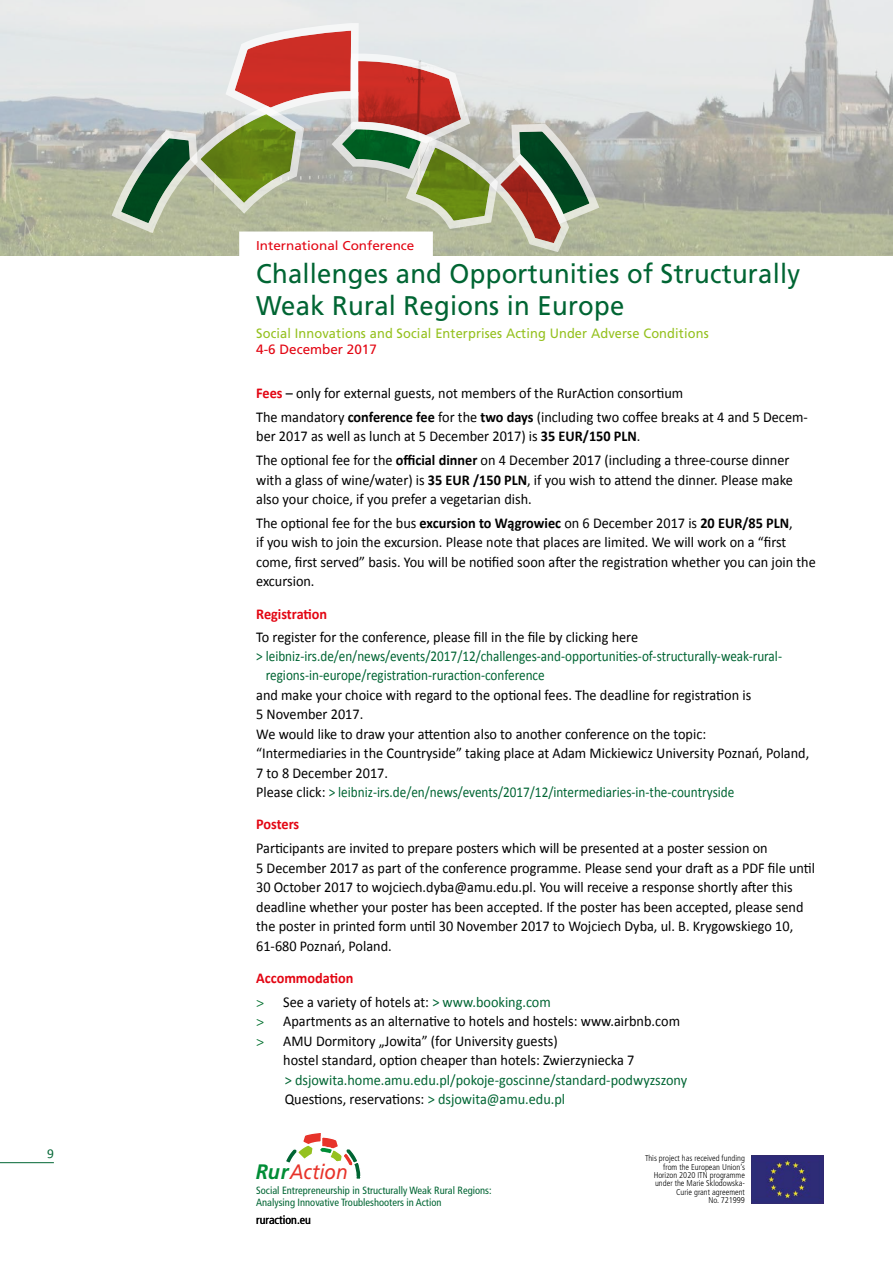
<style>
.page{position:relative;width:893px;height:1263px;background:#fff}
.page>*{position:absolute;margin:0;border:0;box-sizing:border-box;transform-origin:0 0}
.t1{font:27px/31.5px "Frutiger";letter-spacing:.01em;color:#006533;scale:.95 1}
.t2{font:italic 20.85px "Frutiger";color:#e7332a;scale:.9 1}
.t3{font:15px/19.5px "Calibri";color:#000;scale:.95 1}
.t4{font:15px/19.5px "Calibri";color:#006533;scale:.88 1}
.t5{font:15px/19.5px "Calibri";color:#006533;scale:.95 1}
.t6{font:700 15px "Calibri";letter-spacing:-.01em;color:#e30613;scale:.95 1}
.t7{font:13.5px "Frutiger";letter-spacing:.01em;color:#95c11f;scale:.95 1}
.t8{font:13.5px "Frutiger";color:#e30613}
.t9{font:13.5px "Calibri";color:#006533}
.t10{font:12.9px "Frutiger";color:#e30613;scale:1.05 1}
.t11{font:condensed 12px "Frutiger";color:#000}
.t12{font:condensed 10.5px/12.6px "Frutiger";color:#006533}
.t13{font:300 condensed 8.4px/8.4px "Frutiger";color:#000;text-align:right}
.s1{font-weight:700;color:#e30613}
.s2{font-weight:700}
.s3{color:#006533}
.s4{font-family:"Rotis Sans Serif Std";color:#006f2d}
.s5{color:#000}
.s6{font-weight:700;font-size:21px;color:#008d36}
</style>
<div class="page">
<hr style="left:0;top:1162px;width:54px;height:1px;background:#006533">
<img style="left:0;top:0;width:893px;height:255px">
<div style="left:239px;top:231px;width:194px;height:30px;background:#fff"></div>
<img style="left:751px;top:1155px;width:73px;height:48px">
<svg style="left:286px;top:1133px;width:75px;height:46px"></svg>
<svg style="left:107px;top:19px;width:497px;height:235px;background:#bbb2a0"></svg>
<p class="t9" style="left:47px;top:1145px;width:8px">9</p>
<p class="t10" style="left:256px;top:238px;width:152px">International Conference</p>
<h1 class="t1" style="left:256px;top:258px;width:574px">Challenges and Opportunities of Structurally<br>Weak Rural Regions in Europe</h1>
<p class="t7" style="left:256px;top:325px;width:478px">Social Innovations and Social Enterprises Acting Under Adverse Conditions</p>
<p class="t8" style="left:256px;top:342px;width:122px">4-6 December 2017</p>
<p class="t3" style="left:256px;top:381px;width:582px;line-height:23.7px"><span class="s1">Fees</span> – only for external guests, not members of the RurAction consortium<br>The mandatory <span class="s2">conference fee</span> for the <span class="s2">two days</span> (including two coffee breaks at 4 and 5 Decem-</p>
<p class="t3" style="left:256px;top:425px;width:563px;line-height:23.7px">ber 2017 as well as lunch at 5 December 2017) is <span class="s2">35 EUR/150 PLN</span>.<br>The optional fee for the <span class="s2">official dinner</span> on 4 December 2017 (including a three-course dinner</p>
<p class="t3" style="left:256px;top:470px;width:566px">with a glass of wine/water) is <span class="s2">35 EUR /150 PLN</span>, if you wish to attend the dinner. Please make also your choice, if you prefer a vegetarian dish.</p>
<p class="t3" style="left:256px;top:513px;width:591px">The optional fee for the bus <span class="s2">excursion to Wągrowiec</span> on 6 December 2017 is <span class="s2">20 EUR/85 PLN</span>,<br>if you wish to join the excursion. Please note that places are limited. We will work on a “first come, first served” basis. You will be notified soon after the registration whether you can join the excursion.</p>
<p class="t6" style="left:256px;top:604px;width:76px">Registration</p>
<p class="t3" style="left:256px;top:628px;width:403px">To register for the conference, please fill in the file by clicking here</p>
<p class="t4" style="left:266px;top:646px;width:588px;text-indent:-10px">&gt; leibniz-irs.de/en/news/events/2017/12/challenges-and-opportunities-of-structurally-weak-rural&shy;regions-in-europe/registration-ruraction-conference</p>
<p class="t3" style="left:256px;top:685px;width:584px">and make your choice with regard to the optional fees. The deadline for registration is<br>5 November 2017.<br>We would like to draw your attention also to another conference on the topic:<br>“Intermediaries in the Countryside” taking place at Adam Mickiewicz University Poznań, Poland, 7 to 8 December 2017.<br>Please click: <span class="s3">&gt; leibniz-irs.de/en/news/events/2017/12/intermediaries-in-the-countryside</span></p>
<p class="t6" style="left:256px;top:815px;width:47px">Posters</p>
<p class="t3" style="left:256px;top:838px;width:590px">Participants are invited to prepare posters which will be presented at a poster session on<br>5 December 2017 as part of the conference programme. Please send your draft as a PDF file until 30 October 2017 to wojciech.dyba@amu.edu.pl. You will receive a response shortly after this deadline whether your poster has been accepted. If the poster has been accepted, please send the poster in printed form until 30 November 2017 to Wojciech Dyba, ul. B. Krygowskiego 10, 61-680 Poznań, Poland.</p>
<p class="t3" style="left:256px;top:966px;width:312px;line-height:23.7px"><span class="s1">Accommodation<br></span><span class="s4">&gt;</span> See a variety of hotels at: <span class="s3">&gt; www.booking.com</span></p>
<p class="t3" style="left:256px;top:1011px;width:448px"><span class="s4">&gt;</span> Apartments as an alternative to hotels and hostels: www.airbnb.com</p>
<p class="t3" style="left:256px;top:1031px;width:319px"><span class="s4">&gt;</span> AMU Dormitory „Jowita” (for University guests)</p>
<p class="t3" style="left:283px;top:1050px;width:371px">hostel standard, option cheaper than hotels: Zwierzyniecka 7</p>
<p class="t5" style="left:285px;top:1070px;width:425px">&gt; dsjowita.home.amu.edu.pl/pokoje-goscinne/standard-podwyzszony<br><span class="s5">Questions, reservations:</span> &gt; dsjowita@amu.edu.pl</p>
<h2 class="t2" style="left:256px;top:1159px;width:104px"><span class="s6">Rur</span>Action</h2>
<p class="t12" style="left:256px;top:1184px;width:237px">Social Entrepreneurship in Structurally Weak Rural Regions:<br>Analysing Innovative Troubleshooters in Action</p>
<p class="t11" style="left:256px;top:1213px;width:56px">ruraction.eu</p>
<p class="t13" style="left:645px;top:1154px;width:101px">This project has received funding from the European Union’s<br>Horizon 2020 ITN programme under the Marie Sklodowska-<br>Curie grant agreement<br>No. 721999</p>
</div>
